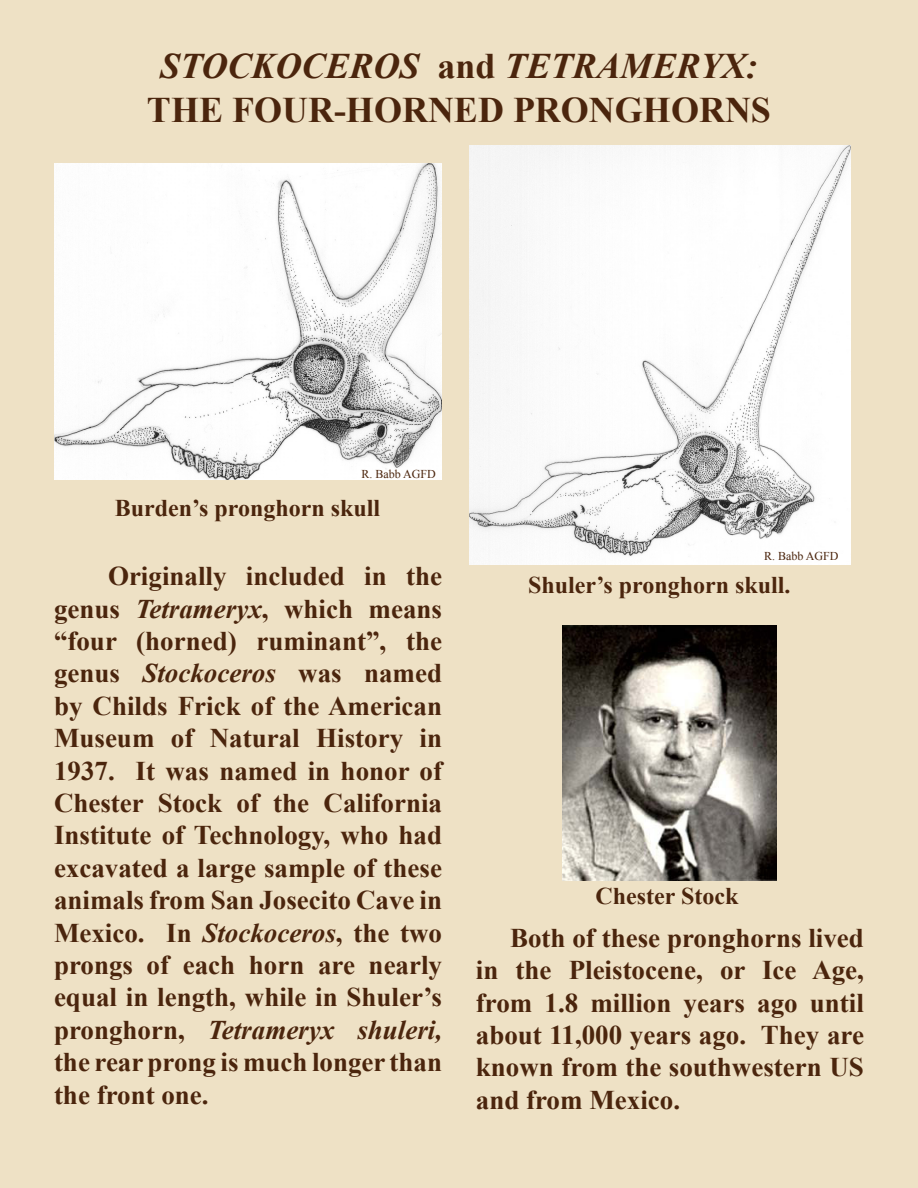
<style>
.page{position:relative;width:918px;height:1188px;background:#eee1c5}
.page>*{position:absolute;margin:0;border:0;box-sizing:border-box;transform-origin:0 0}
.t1{font:italic 700 36px "Times New Roman";color:#4b250d}
.t2{font:700 36px "Times New Roman";color:#4b250d}
.t3{font:700 27px/32.4px "Times New Roman";color:#4b250d;text-align:justify}
.t4{font:700 24px "Times New Roman";color:#4b250d}
.t5{font:12px "Times New Roman";color:#4b250d}
.s1{font-style:normal}
.s2{font-style:italic}
</style>
<div class="page">
<img style="left:54px;top:163px;width:387px;height:317px">
<img style="left:470px;top:146px;width:380px;height:419px">
<img style="left:563px;top:625px;width:213px;height:255px">
<p class="t1" style="left:160px;top:41px;width:599px">STOCKOCEROS <span class="s1">and</span> TETRAMERYX:</p>
<p class="t2" style="left:147px;top:85px;width:626px">THE FOUR-HORNED PRONGHORNS</p>
<p class="t5" style="left:361px;top:466px;width:76px">R. Babb AGFD</p>
<p class="t4" style="left:115px;top:491px;width:267px">Burden’s pronghorn skull</p>
<p class="t3" style="left:54px;top:559px;width:390px;text-indent:54px">Originally included in the genus <span class="s2">Tetrameryx</span>, which means “four (horned) ruminant”, the genus <span class="s2">Stockoceros</span> was named by Childs Frick of the American Museum of Natural History in 1937. It was named in honor of Chester Stock of the California Institute of Technology, who had excavated a large sample of these animals from San Josecito Cave in Mexico. In <span class="s2">Stockoceros</span>, the two prongs of each horn are nearly equal in length, while in Shuler’s pronghorn, <span class="s2">Tetrameryx shuleri, </span>the rear prong is much longer than the front one.</p>
<p class="t5" style="left:764px;top:548px;width:76px">R. Babb AGFD</p>
<p class="t4" style="left:528px;top:568px;width:264px">Shuler’s pronghorn skull.</p>
<p class="t4" style="left:596px;top:880px;width:144px">Chester Stock</p>
<p class="t3" style="left:476px;top:921px;width:390px;text-indent:34px">Both of these pronghorns lived in the Pleistocene, or Ice Age, from 1.8 million years ago until about 11,000 years ago. They are known from the southwestern US and from Mexico.</p>
</div>
